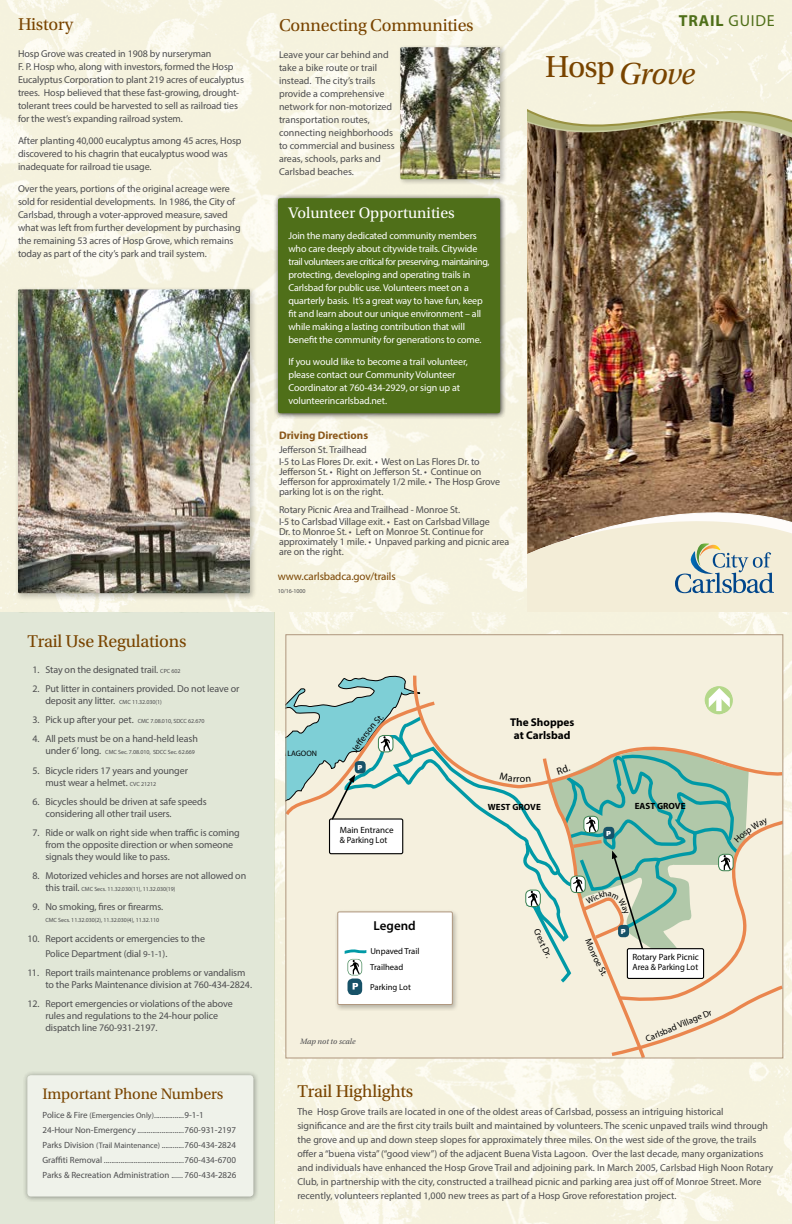
<style>
.page{position:relative;width:792px;height:1224px;background:#fff}
.page>*{position:absolute;margin:0;border:0;box-sizing:border-box;transform-origin:0 0}
.t1{font:italic 32px "Utopia Std";letter-spacing:-.03em;color:#794400}
.t2{font:18px "Utopia Std";letter-spacing:-.01em;color:#794400}
.t3{font:16px "Utopia Std";color:#fff}
.t4{font:16px "Utopia Std";letter-spacing:-.01em;color:#794400}
.t5{font:700 16px "Myriad Pro";letter-spacing:.05em;color:#4f6f19}
.t6{font:600 13px "Myriad Pro";color:#000}
.t7{font:700 11.3px/13.5px "Myriad Pro";color:#000;text-align:center}
.t8{font:11px "Myriad Pro";letter-spacing:-.01em;color:#794400}
.t9{font:700 11px "Myriad Pro";color:#8b581b}
.t10{font:10px/13px "Myriad Pro";letter-spacing:-.01em;color:#4d4d4f}
.t11{font:10px/13px "Myriad Pro";letter-spacing:-.015em;color:#fff}
.t12{font:9px/15px "Myriad Pro";color:#4d4d4f}
.t13{font:9px/10.1px "Myriad Pro";color:#000}
.t14{font:700 9px "Myriad Pro";color:#000}
.t15{font:8.7px/16.3px "Myriad Pro";color:#000}
.t16{font:italic 8.1px "Utopia Std";color:#4d4d4f}
.t17{font:900 6.9px "Arial";color:#fff}
.t18{font:6px "Myriad Pro";letter-spacing:-.01em;color:#4d4d4f}
.s1{font-size:6px}
.s2{font-size:10px}
.s3{font-size:9px}
.s4{font-size:8px}
.s5{font-weight:400}
</style>
<div class="page">
<img style="left:0;top:0;width:792px;height:612px">
<img style="left:527px;top:150px;width:265px;height:340px">
<img style="left:527px;top:103px;width:265px;height:47px">
<div style="left:273px;top:194px;width:233px;height:226px;background:#000;opacity:.75"></div>
<div style="left:278px;top:198px;width:222px;height:215px;background:#4f6f19;border-radius:2px"></div>
<div style="left:15px;top:286px;width:243px;height:315px;background:#000;opacity:.25"></div>
<img style="left:18px;top:289px;width:232px;height:304px">
<div style="left:398px;top:45px;width:109px;height:141px;background:#000;opacity:.25"></div>
<img style="left:400px;top:47px;width:100px;height:132px">
<svg style="left:527px;top:490px;width:265px;height:122px;background:#cdc2ae"></svg>
<img style="left:275px;top:612px;width:517px;height:612px">
<div style="left:0;top:612px;width:275px;height:612px;background:#e1e7d7"></div>
<div style="left:286px;top:635px;width:497px;height:423px;background:#f5f0de"></div>
<div style="left:23px;top:1071px;width:237px;height:132px;background:#000;opacity:.75"></div>
<div style="left:27px;top:1075px;width:226px;height:122px;background:#eff2ea;border-radius:4px"></div>
<svg style="left:286px;top:670px;width:497px;height:388px"></svg>
<h2 class="t2" style="left:18px;top:15px;width:57px">History</h2>
<p class="t10" style="left:18px;top:47px;width:228px">Hosp Grove was created in 1908 by nurseryman<br>F. P. Hosp who, along with investors, formed the Hosp Eucalyptus Corporation to plant 219 acres of eucalyptus trees. Hosp believed that these fast-growing, drought&shy;tolerant trees could be harvested to sell as railroad ties for the west’s expanding railroad system.</p>
<p class="t10" style="left:18px;top:134px;width:225px">After planting 40,000 eucalyptus among 45 acres, Hosp discovered to his chagrin that eucalyptus wood was inadequate for railroad tie usage.</p>
<p class="t10" style="left:18px;top:182px;width:224px">Over the years, portions of the original acreage were sold for residential developments. In 1986, the City of Carlsbad, through a voter-approved measure, saved what was left from further development by purchasing the remaining 53 acres of Hosp Grove, which remains today as part of the city’s park and trail system.</p>
<h2 class="t2" style="left:27px;top:632px;width:161px">Trail Use Regulations</h2>
<p class="t10" style="left:32px;top:663px;width:150px">1. Stay on the designated trail. <span class="s1">CPC 602</span></p>
<p class="t10" style="left:45px;top:683px;width:195px;line-height:12px;text-indent:-13px">2. Put litter in containers provided. Do not leave or deposit any litter. <span class="s1">CMC 11.32.030(1)</span></p>
<p class="t18" style="left:32px;top:718px;width:174px"><span class="s2">3. Pick up after your pet.</span> CMC 7.08.010, SDCC 62.670</p>
<p class="t10" style="left:32px;top:732px;width:167px">4. All pets must be on a hand-held leash</p>
<p class="t18" style="left:45px;top:749px;width:151px"><span class="s2">under 6’ long.</span> CMC Sec. 7.08.010, SDCC Sec. 62.669</p>
<p class="t10" style="left:45px;top:764px;width:144px;line-height:12px;text-indent:-13px">5. Bicycle riders 17 years and younger must wear a helmet. <span class="s1">CVC 21212</span></p>
<p class="t10" style="left:45px;top:795px;width:163px;line-height:12px;text-indent:-13px">6. Bicycles should be driven at safe speeds considering all other trail users.</p>
<p class="t10" style="left:45px;top:827px;width:196px;line-height:12px;text-indent:-13px">7. Ride or walk on right side when traffic is coming from the opposite direction or when someone signals they would like to pass.</p>
<p class="t10" style="left:32px;top:869px;width:215px">8. Motorized vehicles and horses are not allowed on</p>
<p class="t18" style="left:45px;top:886px;width:132px"><span class="s2">this trail.</span> CMC Secs. 11.32.030(11), 11.32.030(19)</p>
<p class="t10" style="left:32px;top:900px;width:132px">9. No smoking, fires or firearms.</p>
<p class="t18" style="left:45px;top:917px;width:115px">CMC Secs. 11.32.030(2), 11.32.030(4), 11.32.110</p>
<p class="t10" style="left:45px;top:931px;width:161px;line-height:15px;text-indent:-18px">10. Report accidents or emergencies to the<br>Police Department (dial <span class="s3">9-1-1</span>).</p>
<p class="t10" style="left:45px;top:966px;width:208px;line-height:12px;text-indent:-18px">11. Report trails maintenance problems or vandalism to the Parks Maintenance division at 760-434-2824.</p>
<p class="t10" style="left:45px;top:998px;width:189px;line-height:12px;text-indent:-18px">12. Report emergencies or violations of the above rules and regulations to the 24-hour police dispatch line 760-931-2197.</p>
<h3 class="t4" style="left:42px;top:1085px;width:183px">Important Phone Numbers</h3>
<p class="t12" style="left:42px;top:1108px;width:196px">Police &amp; Fire <span class="s4">(Emergencies Only)</span>................9-1-1<br>24-Hour Non-Emergency .........................760-931-2197<br>Parks Division <span class="s4">(Trail Maintenance)</span> ............760-434-2824<br>Graffiti Removal ...........................................760-434-6700<br>Parks &amp; Recreation Administration ...... 760-434-2826</p>
<h2 class="t2" style="left:279px;top:15px;width:196px">Connecting Communities</h2>
<p class="t10" style="left:279px;top:48px;width:117px">Leave your car behind and take a bike route or trail instead. The city’s trails provide a comprehensive network for non-motorized transportation routes, connecting neighborhoods to commercial and business areas, schools, parks and<br>Carlsbad beaches.</p>
<h3 class="t3" style="left:288px;top:204px;width:168px">Volunteer Opportunities</h3>
<p class="t11" style="left:288px;top:229px;width:203px">Join the many dedicated community members who care deeply about citywide trails. Citywide trail volunteers are critical for preserving, maintaining, protecting, developing and operating trails in Carlsbad for public use. Volunteers meet on a quarterly basis. It’s a great way to have fun, keep fit and learn about our unique environment – all while making a lasting contribution that will benefit the community for generations to come.</p>
<p class="t11" style="left:288px;top:355px;width:181px">If you would like to become a trail volunteer, please contact our Community Volunteer Coordinator at 760-434-2929, or sign up at volunteerincarlsbad.net.</p>
<p class="t9" style="left:279px;top:429px;width:91px">Driving Directions</p>
<p class="t10" style="left:279px;top:444px;width:202px;line-height:11.8px">Jefferson St. Trailhead<br>I-5 to Las Flores Dr. exit. • West on Las Flores Dr. to</p>
<p class="t10" style="left:279px;top:466px;width:223px;line-height:10px">Jefferson St. • Right on Jefferson St. • Continue on<br>Jefferson for approximately 1/2 mile. • The Hosp Grove parking lot is on the right.</p>
<p class="t10" style="left:279px;top:503px;width:212px;line-height:11.8px">Rotary Picnic Area and Trailhead - Monroe St.<br>I-5 to Carlsbad Village exit. • East on Carlsbad Village</p>
<p class="t10" style="left:279px;top:526px;width:232px;line-height:10px">Dr. to Monroe St. • Left on Monroe St. Continue for approximately 1 mile. • Unpaved parking and picnic area are on the right.</p>
<p class="t8" style="left:278px;top:570px;width:120px">www.carlsbadca.gov/trails</p>
<p class="t18" style="left:278px;top:588px;width:29px">10/16-1000</p>
<h3 class="t5" style="left:679px;top:10px;width:97px">TRAIL <span class="s5">GUIDE</span></h3>
<h1 class="t1" style="left:545px;top:56px;width:152px"><sup>Hosp</sup>Grove</h1>
<p class="t17" style="left:358px;top:762px;width:6px">P</p>
<p class="t13" style="left:340px;top:825px;width:55px">Main Entrance &amp; Parking Lot</p>
<h3 class="t6" style="left:374px;top:918px;width:44px">Legend</h3>
<p class="t15" style="left:370px;top:943px;width:51px">Unpaved Trail<br>Trailhead</p>
<p class="t15" style="left:370px;top:979px;width:42px">Parking Lot</p>
<p class="t16" style="left:300px;top:1037px;width:57px">Map not to scale</p>
<p class="t7" style="left:510px;top:715px;width:66px">The Shoppes at Carlsbad</p>
<p class="t14" style="left:488px;top:801px;width:54px">WEST GROVE</p>
<p class="t14" style="left:635px;top:800px;width:52px">EAST GROVE</p>
<p class="t17" style="left:606px;top:828px;width:6px">P</p>
<p class="t17" style="left:621px;top:926px;width:6px">P</p>
<p class="t13" style="left:632px;top:952px;width:68px">Rotary Park Picnic<br>Area &amp; Parking Lot</p>
<p class="t13" style="left:644px;top:1034px;width:72px;rotate:-22deg">Carlsbad Village Dr</p>
<h2 class="t2" style="left:297px;top:1081px;width:118px">Trail Highlights</h2>
<p class="t10" style="left:297px;top:1105px;width:477px;line-height:14px">The Hosp Grove trails are located in one of the oldest areas of Carlsbad, possess an intriguing historical significance and are the first city trails built and maintained by volunteers. The scenic unpaved trails wind through the grove and up and down steep slopes for approximately three miles. On the west side of the grove, the trails offer a “buena vista” (“good view”) of the adjacent Buena Vista Lagoon. Over the last decade, many organizations and individuals have enhanced the Hosp Grove Trail and adjoining park. In March 2005, Carlsbad High Noon Rotary Club, in partnership with the city, constructed a trailhead picnic and parking area just off of Monroe Street. More recently, volunteers replanted 1,000 new trees as part of a Hosp Grove reforestation project.</p>
</div>
